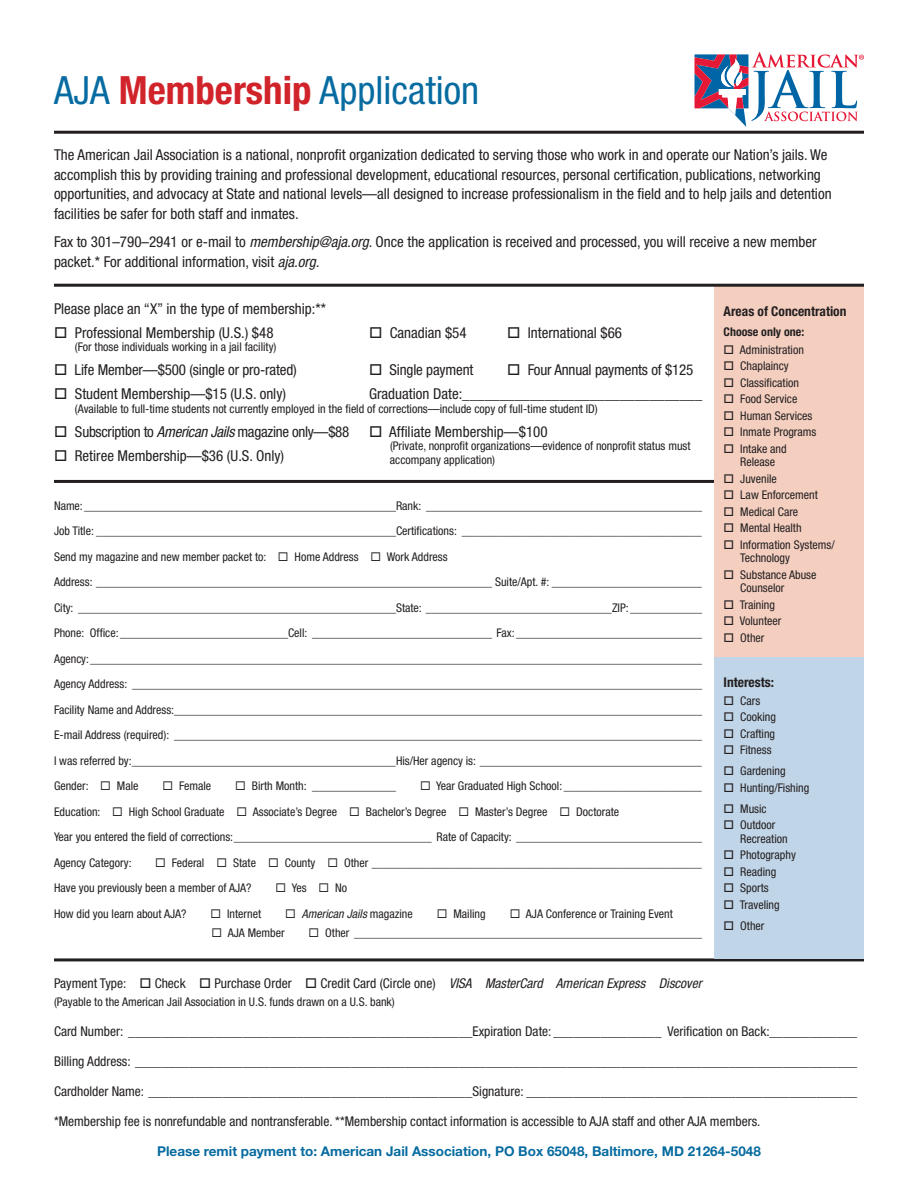
<style>
.page{position:relative;width:918px;height:1188px;background:#fff}
.page>*{position:absolute;margin:0;border:0;box-sizing:border-box;transform-origin:0 0}
.t1{font:condensed 39px "Helvetica Neue";color:#066ba0}
.t2{font:condensed 15px/19.5px "Helvetica Neue";color:#231f20}
.t3{font:condensed 15px "Helvetica Neue";letter-spacing:-.02em;color:#231f20}
.t4{font:condensed 13.5px "Helvetica Neue";color:#231f20}
.t5{font:700 13.5px "Helvetica Neue";color:#066ba0}
.t6{font:700 condensed 13.5px "Helvetica Neue";color:#231f20}
.t7{font:condensed 12px/13.5px "Helvetica Neue";color:#231f20}
.t8{font:italic condensed 12px "Helvetica Neue";color:#231f20}
.t9{font:700 condensed 12px "Helvetica Neue";color:#231f20}
.s1{font-weight:700;color:#d1232a}
.s2{font-style:italic}
.s3{font-style:normal}
</style>
<div class="page">
<hr style="left:54px;top:131px;width:810px;height:3px;background:#231f20">
<svg style="left:695px;top:52px;width:169px;height:75px"></svg>
<hr style="left:54px;top:480px;width:810px;height:3px;background:#231f20">
<hr style="left:54px;top:958px;width:810px;height:3px;background:#231f20">
<div style="left:715px;top:287px;width:149px;height:370px;background:#f4cfc0"></div>
<hr style="left:54px;top:284px;width:810px;height:3px;background:#231f20">
<div style="left:715px;top:657px;width:149px;height:301px;background:#c1d5e8"></div>
<p class="t1" style="left:54px;top:67px;width:427px">AJA <span class="s1">Membership</span> Application</p>
<p class="t2" style="left:54px;top:145px;width:779px">The American Jail Association is a national, nonprofit organization dedicated to serving those who work in and operate our Nation’s jails. We accomplish this by providing training and professional development, educational resources, personal certification, publications, networking opportunities, and advocacy at State and national levels—all designed to increase professionalism in the field and to help jails and detention facilities be safer for both staff and inmates.</p>
<p class="t2" style="left:54px;top:232px;width:764px">Fax to 301–790–2941 or e-mail to <span class="s2">membership@aja.org</span>. Once the application is received and processed, you will receive a new member packet.* For additional information, visit <span class="s2">aja.org.</span></p>
<p class="t2" style="left:54px;top:299px;width:273px">Please place an “X” in the type of membership:**</p>
<p class="t2" style="left:54px;top:323px;width:221px">□ Professional Membership (U.S.) $48</p>
<p class="t2" style="left:369px;top:323px;width:99px">□ Canadian $54</p>
<p class="t2" style="left:507px;top:323px;width:117px">□ International $66</p>
<p class="t7" style="left:75px;top:340px;width:203px">(For those individuals working in a jail facility)</p>
<p class="t2" style="left:54px;top:360px;width:244px">□ Life Member—$500 (single or pro-rated)</p>
<p class="t2" style="left:369px;top:360px;width:106px">□ Single payment</p>
<p class="t2" style="left:507px;top:360px;width:188px">□ Four Annual payments of $125</p>
<p class="t2" style="left:54px;top:384px;width:234px">□ Student Membership—$15 (U.S. only)</p>
<p class="t2" style="left:369px;top:384px;width:335px">Graduation Date:________________________________</p>
<p class="t7" style="left:75px;top:402px;width:524px">(Available to full-time students not currently employed in the field of corrections—include copy of full-time student ID)</p>
<p class="t3" style="left:54px;top:423px;width:297px">□ Subscription to <span class="s2">American Jails</span> magazine only—$88</p>
<p class="t2" style="left:369px;top:422px;width:180px">□ Affiliate Membership—$100</p>
<p class="t2" style="left:54px;top:446px;width:232px">□ Retiree Membership—$36 (U.S. Only)</p>
<p class="t7" style="left:390px;top:439px;width:302px">(Private, nonprofit organizations—evidence of nonprofit status must accompany application)</p>
<p class="t6" style="left:724px;top:303px;width:124px">Areas of Concentration</p>
<p class="t9" style="left:724px;top:324px;width:82px">Choose only one:</p>
<p class="t7" style="left:724px;top:343px;width:82px">□ Administration</p>
<p class="t7" style="left:724px;top:359px;width:67px">□ Chaplaincy</p>
<p class="t7" style="left:724px;top:376px;width:77px">□ Classification</p>
<p class="t7" style="left:724px;top:392px;width:75px">□ Food Service</p>
<p class="t7" style="left:724px;top:409px;width:90px">□ Human Services</p>
<p class="t7" style="left:724px;top:425px;width:94px">□ Inmate Programs</p>
<p class="t7" style="left:724px;top:442px;width:65px;text-align:center">□ Intake and<br>Release</p>
<p class="t7" style="left:724px;top:472px;width:55px">□ Juvenile</p>
<p class="t7" style="left:724px;top:488px;width:96px">□ Law Enforcement</p>
<p class="t7" style="left:724px;top:505px;width:76px">□ Medical Care</p>
<p class="t7" style="left:724px;top:521px;width:80px">□ Mental Health</p>
<p class="t7" style="left:740px;top:538px;width:96px;text-indent:-17px">□ Information Systems/<br>Technology</p>
<p class="t7" style="left:740px;top:568px;width:78px;text-indent:-17px">□ Substance Abuse<br>Counselor</p>
<p class="t7" style="left:724px;top:598px;width:53px">□ Training</p>
<p class="t7" style="left:724px;top:614px;width:59px">□ Volunteer</p>
<p class="t7" style="left:724px;top:631px;width:42px">□ Other</p>
<p class="t7" style="left:54px;top:499px;width:650px">Name:____________________________________________________Rank: ______________________________________________</p>
<p class="t7" style="left:54px;top:524px;width:649px">Job Title: __________________________________________________Certifications: ________________________________________</p>
<p class="t7" style="left:54px;top:550px;width:395px">Send my magazine and new member packet to: ◻ Home Address ◻ Work Address</p>
<p class="t7" style="left:54px;top:575px;width:649px">Address: __________________________________________________________________ Suite/Apt. #: _________________________</p>
<p class="t7" style="left:54px;top:601px;width:650px">City: _____________________________________________________State: _______________________________ZIP:____________</p>
<p class="t7" style="left:54px;top:626px;width:650px">Phone: Office:____________________________Cell: ______________________________ Fax:_______________________________</p>
<p class="t7" style="left:54px;top:652px;width:650px">Agency:______________________________________________________________________________________________________</p>
<p class="t7" style="left:54px;top:677px;width:650px">Agency Address: _______________________________________________________________________________________________</p>
<p class="t7" style="left:54px;top:703px;width:650px">Facility Name and Address:________________________________________________________________________________________</p>
<p class="t7" style="left:54px;top:728px;width:650px">E-mail Address (required): ________________________________________________________________________________________</p>
<p class="t7" style="left:54px;top:754px;width:649px">I was referred by:____________________________________________His/Her agency is: _____________________________________</p>
<p class="t7" style="left:54px;top:779px;width:86px">Gender: ◻ Male</p>
<p class="t7" style="left:162px;top:779px;width:50px">◻ Female</p>
<p class="t7" style="left:235px;top:779px;width:162px">◻ Birth Month: ______________</p>
<p class="t7" style="left:420px;top:779px;width:283px">◻ Year Graduated High School: _______________________</p>
<p class="t7" style="left:54px;top:805px;width:567px">Education: ◻ High School Graduate ◻ Associate’s Degree ◻ Bachelor’s Degree ◻ Master’s Degree ◻ Doctorate</p>
<p class="t7" style="left:54px;top:830px;width:650px">Year you entered the field of corrections:_________________________________ Rate of Capacity: _______________________________</p>
<p class="t7" style="left:54px;top:856px;width:79px">Agency Category:</p>
<p class="t7" style="left:155px;top:856px;width:548px">◻ Federal ◻ State ◻ County ◻ Other _______________________________________________________</p>
<p class="t7" style="left:54px;top:881px;width:199px">Have you previously been a member of AJA?</p>
<p class="t7" style="left:275px;top:881px;width:73px">◻ Yes ◻ No</p>
<p class="t7" style="left:54px;top:907px;width:134px">How did you learn about AJA?</p>
<p class="t7" style="left:210px;top:907px;width:52px">◻ Internet</p>
<p class="t8" style="left:285px;top:907px;width:129px">◻ American Jails <span class="s3">magazine</span></p>
<p class="t7" style="left:437px;top:907px;width:50px">◻ Mailing</p>
<p class="t7" style="left:510px;top:907px;width:165px">◻ AJA Conference or Training Event</p>
<p class="t7" style="left:212px;top:926px;width:75px">◻ AJA Member</p>
<p class="t7" style="left:309px;top:926px;width:395px">◻ Other __________________________________________________________</p>
<p class="t4" style="left:54px;top:976px;width:649px">Payment Type: □ Check □ Purchase Order □ Credit Card (Circle one) <span class="s2">VISA MasterCard American Express Discover</span></p>
<p class="t7" style="left:54px;top:995px;width:342px">(Payable to the American Jail Association in U.S. funds drawn on a U.S. bank)</p>
<p class="t4" style="left:54px;top:1024px;width:805px">Card Number: ___________________________________________________Expiration Date: ________________ Verification on Back:_____________</p>
<p class="t4" style="left:54px;top:1054px;width:805px">Billing Address: ___________________________________________________________________________________________________________</p>
<p class="t4" style="left:54px;top:1084px;width:805px">Cardholder Name: ________________________________________________Signature: _________________________________________________</p>
<p class="t4" style="left:54px;top:1114px;width:708px">*Membership fee is nonrefundable and nontransferable. **Membership contact information is accessible to AJA staff and other AJA members.</p>
<p class="t5" style="left:157px;top:1143px;width:605px">Please remit payment to: American Jail Association, PO Box 65048, Baltimore, MD 21264-5048</p>
<p class="t6" style="left:724px;top:674px;width:52px">Interests:</p>
<p class="t7" style="left:724px;top:694px;width:38px">□ Cars</p>
<p class="t7" style="left:724px;top:710px;width:54px">□ Cooking</p>
<p class="t7" style="left:724px;top:727px;width:53px">□ Crafting</p>
<p class="t7" style="left:724px;top:743px;width:50px">□ Fitness</p>
<p class="t7" style="left:724px;top:764px;width:64px">□ Gardening</p>
<p class="t7" style="left:724px;top:781px;width:87px">□ Hunting/Fishing</p>
<p class="t7" style="left:724px;top:802px;width:45px">□ Music</p>
<p class="t7" style="left:740px;top:818px;width:49px;text-indent:-17px">□ Outdoor<br>Recreation</p>
<p class="t7" style="left:724px;top:848px;width:74px">□ Photography</p>
<p class="t7" style="left:724px;top:865px;width:54px">□ Reading</p>
<p class="t7" style="left:724px;top:881px;width:47px">□ Sports</p>
<p class="t7" style="left:724px;top:898px;width:58px">□ Traveling</p>
<p class="t7" style="left:724px;top:919px;width:42px">□ Other</p>
</div>
